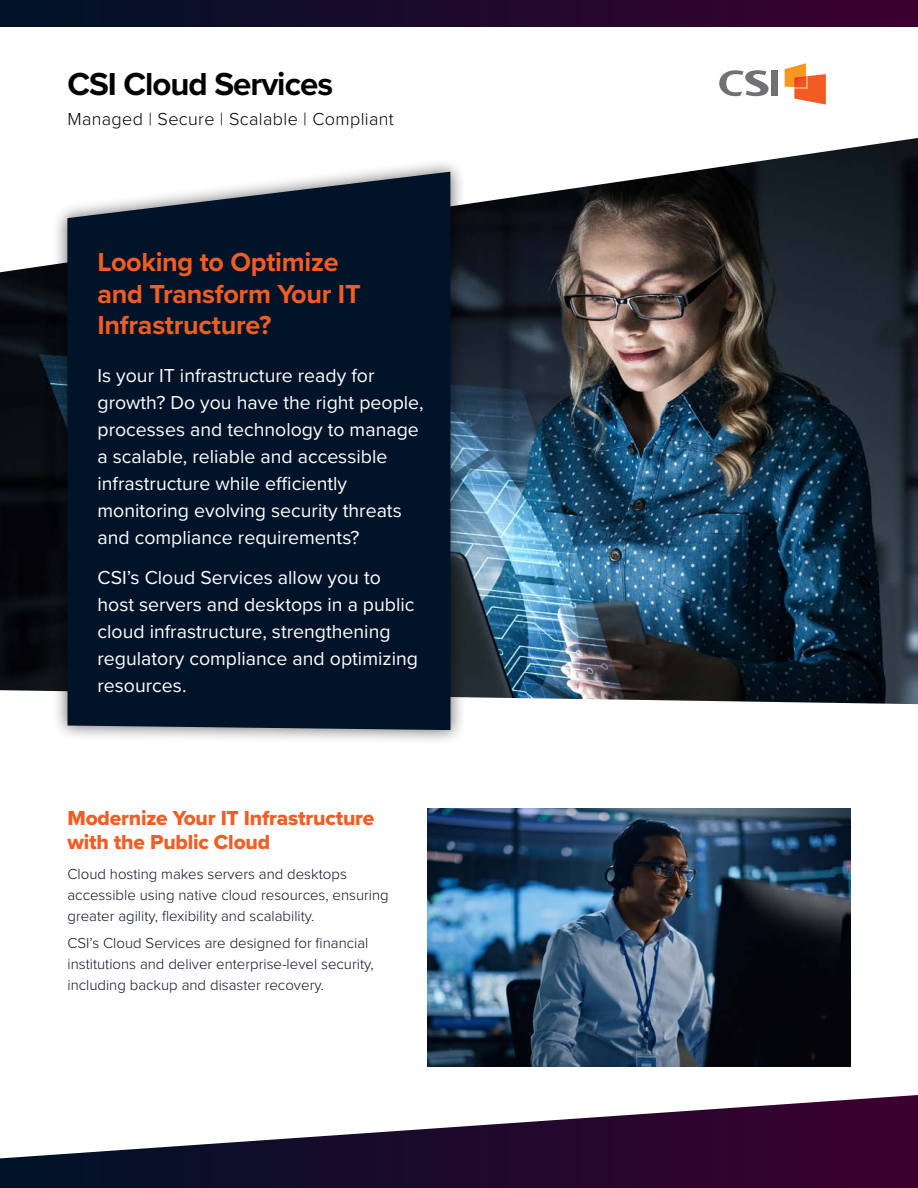
<style>
.page{position:relative;width:918px;height:1188px;background:#fff}
.page>*{position:absolute;margin:0;border:0;box-sizing:border-box;transform-origin:0 0}
.t1{font:700 33px "Proxima Nova";letter-spacing:-.03em;color:#000}
.t2{font:700 27px/31.5px "Proxima Nova";letter-spacing:-.01em;color:#f15d22}
.t3{font:21px/24px "Proxima Nova Extrabld";letter-spacing:-.01em;color:#f15d22}
.t4{font:19.5px/27px "Proxima Nova";color:#fff}
.t5{font:300 18px "Proxima Nova";letter-spacing:.02em;color:#000}
.t6{font:300 15px/21px "Proxima Nova";color:#0d1228}
</style>
<div class="page">
<img style="left:0;top:138px;width:918px;height:566px">
<svg style="left:0;top:1095px;width:918px;height:93px"></svg>
<div style="left:0;top:0;width:918px;height:26px;background:linear-gradient(to right,#001327,#3c0030)"></div>
<div style="left:52px;top:157px;width:414px;height:588px;background:#000;opacity:.6"></div>
<div style="left:67px;top:172px;width:384px;height:558px;background:#001329"></div>
<svg style="left:785px;top:63px;width:41px;height:42px"></svg>
<div style="left:771px;top:71px;width:7px;height:25px;background:#717074"></div>
<svg style="left:719px;top:70px;width:50px;height:26px"></svg>
<img style="left:428px;top:809px;width:422px;height:258px">
<h1 class="t1" style="left:68px;top:59px;width:267px">CSI Cloud Services</h1>
<p class="t5" style="left:68px;top:105px;width:328px">Managed | Secure | Scalable | Compliant</p>
<h2 class="t2" style="left:97px;top:246px;width:265px">Looking to Optimize and Transform Your IT<br>Infrastructure?</h2>
<p class="t4" style="left:97px;top:361px;width:328px">Is your IT infrastructure ready for growth? Do you have the right people, processes and technology to manage a scalable, reliable and accessible infrastructure while efficiently monitoring evolving security threats and compliance requirements?</p>
<p class="t4" style="left:97px;top:563px;width:322px">CSI’s Cloud Services allow you to host servers and desktops in a public cloud infrastructure, strengthening regulatory compliance and optimizing resources.</p>
<p class="t3" style="left:68px;top:806px;width:308px">Modernize Your IT Infrastructure with the Public Cloud</p>
<p class="t6" style="left:68px;top:863px;width:323px">Cloud hosting makes servers and desktops accessible using native cloud resources, ensuring greater agility, flexibility and scalability.</p>
<p class="t6" style="left:68px;top:932px;width:308px">CSI’s Cloud Services are designed for financial institutions and deliver enterprise-level security, including backup and disaster recovery.</p>
</div>
